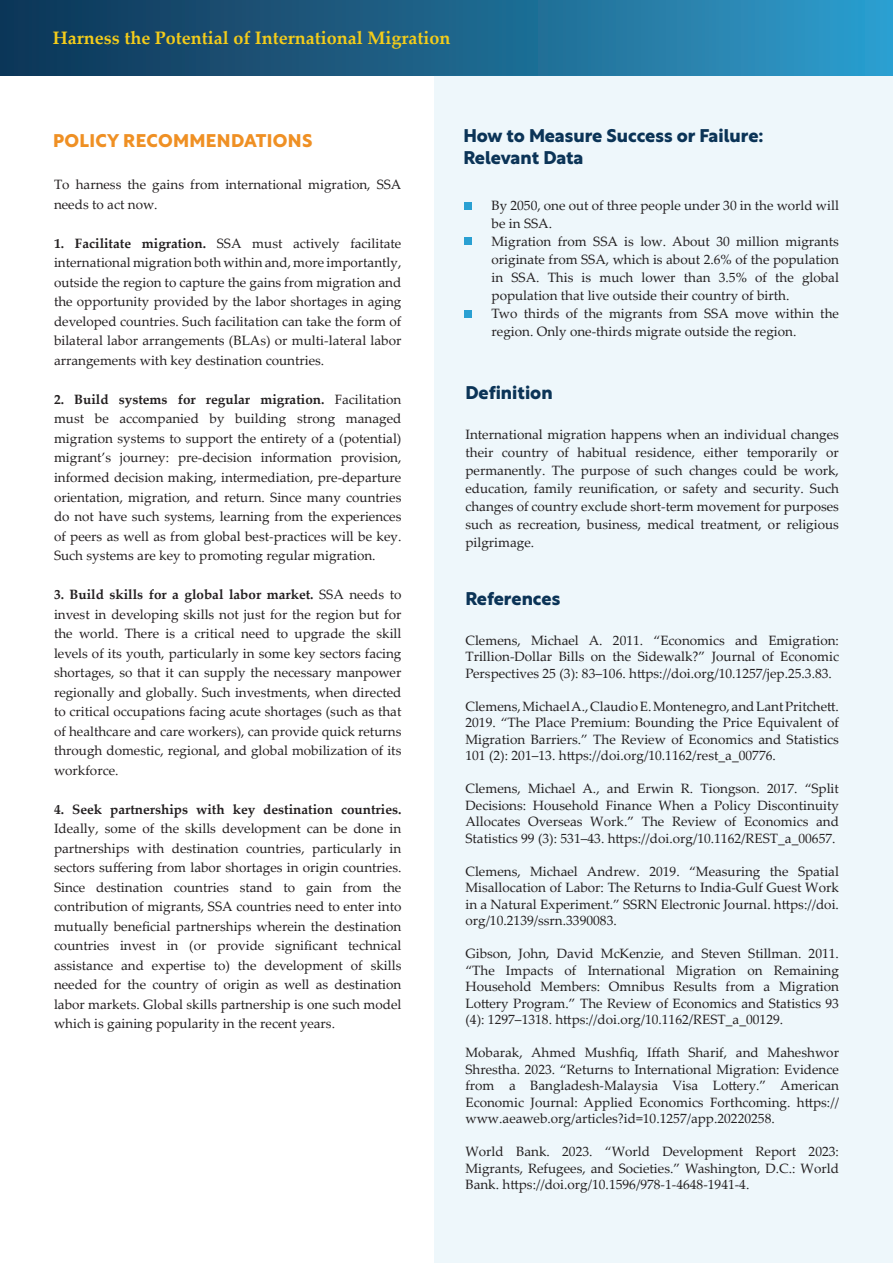
<style>
.page{position:relative;width:893px;height:1263px;background:#fff}
.page>*{position:absolute;margin:0;border:0;box-sizing:border-box;transform-origin:0 0}
.t1{font:700 18px "Rustica";letter-spacing:-.005em;color:#0b3457}
.t2{font:700 18px "Palatino Linotype";color:#f4cc1a}
.t3{font:700 18px "Rustica";letter-spacing:.02em;color:#ef9024}
.t4{font:13.5px/19.5px "Palatino Linotype";color:#231f20;text-align:justify}
.s1{font-weight:700}
</style>
<div class="page">
<div style="left:0;top:0;width:893px;height:75px;background:linear-gradient(to right,#0f3252,#2e9bca)"></div>
<div style="left:434px;top:75px;width:459px;height:1188px;background:#eef7fb"></div>
<div style="left:465px;top:202px;width:7px;height:8px;background:#2aa0d2"></div>
<div style="left:465px;top:237px;width:7px;height:8px;background:#2aa0d2"></div>
<div style="left:465px;top:310px;width:7px;height:8px;background:#2aa0d2"></div>
<p class="t2" style="left:53px;top:25px;width:399px">Harness the Potential of International Migration</p>
<p class="t3" style="left:53px;top:125px;width:261px">POLICY RECOMMENDATIONS</p>
<p class="t4" style="left:54px;top:175px;width:349px">To harness the gains from international migration, SSA needs to act now.</p>
<p class="t4" style="left:54px;top:233px;width:349px"><span class="s1">1. Facilitate migration.</span> SSA must actively facilitate international migration both within and, more importantly, outside the region to capture the gains from migration and the opportunity provided by the labor shortages in aging developed countries. Such facilitation can take the form of bilateral labor arrangements (BLAs) or multi-lateral labor arrangements with key destination countries.</p>
<p class="t4" style="left:54px;top:389px;width:349px"><span class="s1">2. Build systems for regular migration.</span> Facilitation must be accompanied by building strong managed migration systems to support the entirety of a (potential) migrant’s journey: pre-decision information provision, informed decision making, intermediation, pre-departure orientation, migration, and return. Since many countries do not have such systems, learning from the experiences of peers as well as from global best-practices will be key.<br>Such systems are key to promoting regular migration.</p>
<p class="t4" style="left:54px;top:584px;width:349px"><span class="s1">3. Build skills for a global labor market.</span> SSA needs to invest in developing skills not just for the region but for the world. There is a critical need to upgrade the skill levels of its youth, particularly in some key sectors facing shortages, so that it can supply the necessary manpower regionally and globally. Such investments, when directed to critical occupations facing acute shortages (such as that of healthcare and care workers), can provide quick returns through domestic, regional, and global mobilization of its workforce.</p>
<p class="t4" style="left:54px;top:799px;width:349px"><span class="s1">4. Seek partnerships with key destination countries.<br></span>Ideally, some of the skills development can be done in partnerships with destination countries, particularly in sectors suffering from labor shortages in origin countries.<br>Since destination countries stand to gain from the contribution of migrants, SSA countries need to enter into mutually beneficial partnerships wherein the destination countries invest in (or provide significant technical assistance and expertise to) the development of skills needed for the country of origin as well as destination labor markets. Global skills partnership is one such model which is gaining popularity in the recent years.</p>
<p class="t1" style="left:463px;top:120px;width:302px">How to Measure Success or Failure:</p>
<p class="t1" style="left:463px;top:142px;width:122px">Relevant Data</p>
<p class="t4" style="left:492px;top:196px;width:349px;line-height:18px;text-indent:-27px">• By 2050, one out of three people under 30 in the world will be in SSA.</p>
<p class="t4" style="left:492px;top:232px;width:349px;line-height:18px;text-indent:-27px">• Migration from SSA is low. About 30 million migrants originate from SSA, which is about 2.6% of the population in SSA. This is much lower than 3.5% of the global population that live outside their country of birth.</p>
<p class="t4" style="left:492px;top:304px;width:349px;line-height:18px;text-indent:-27px">• Two thirds of the migrants from SSA move within the region. Only one-thirds migrate outside the region.</p>
<p class="t1" style="left:465px;top:377px;width:89px">Definition</p>
<p class="t4" style="left:465px;top:425px;width:375px;line-height:18px">International migration happens when an individual changes their country of habitual residence, either temporarily or permanently. The purpose of such changes could be work, education, family reunification, or safety and security. Such changes of country exclude short-term movement for purposes such as recreation, business, medical treatment, or religious pilgrimage.</p>
<p class="t1" style="left:465px;top:583px;width:96px">References</p>
<p class="t4" style="left:465px;top:631px;width:375px;line-height:16.5px">Clemens, Michael A. 2011. “Economics and Emigration:<br>Trillion-Dollar Bills on the Sidewalk?” Journal of Economic Perspectives 25 (3): 83–106. https://doi.org/10.1257/jep.25.3.83.</p>
<p class="t4" style="left:465px;top:697px;width:375px;line-height:16.5px">Clemens, Michael A., Claudio E. Montenegro, and Lant Pritchett.<br>2019. “The Place Premium: Bounding the Price Equivalent of Migration Barriers.” The Review of Economics and Statistics 101 (2): 201–13. https://doi.org/10.1162/rest_a_00776.</p>
<p class="t4" style="left:465px;top:780px;width:375px;line-height:16.5px">Clemens, Michael A., and Erwin R. Tiongson. 2017. “Split Decisions: Household Finance When a Policy Discontinuity Allocates Overseas Work.” The Review of Economics and Statistics 99 (3): 531–43. https://doi.org/10.1162/REST_a_00657.</p>
<p class="t4" style="left:465px;top:862px;width:375px;line-height:16.5px">Clemens, Michael Andrew. 2019. “Measuring the Spatial Misallocation of Labor: The Returns to India-Gulf Guest Work in a Natural Experiment.” SSRN Electronic Journal. https://doi. org/10.2139/ssrn.3390083.</p>
<p class="t4" style="left:465px;top:945px;width:375px;line-height:16.5px">Gibson, John, David McKenzie, and Steven Stillman. 2011. “The Impacts of International Migration on Remaining Household Members: Omnibus Results from a Migration Lottery Program.” The Review of Economics and Statistics 93 (4): 1297–1318. https://doi.org/10.1162/REST_a_00129.</p>
<p class="t4" style="left:465px;top:1044px;width:375px;line-height:16.5px">Mobarak, Ahmed Mushfiq, Iffath Sharif, and Maheshwor Shrestha. 2023. “Returns to International Migration: Evidence from a Bangladesh-Malaysia Visa Lottery.” American Economic Journal: Applied Economics Forthcoming. https:// www.aeaweb.org/articles?id=10.1257/app.20220258.</p>
<p class="t4" style="left:465px;top:1143px;width:375px;line-height:16.5px">World Bank. 2023. “World Development Report 2023:<br>Migrants, Refugees, and Societies.” Washington, D.C.: World Bank. https://doi.org/10.1596/978-1-4648-1941-4.</p>
</div>
